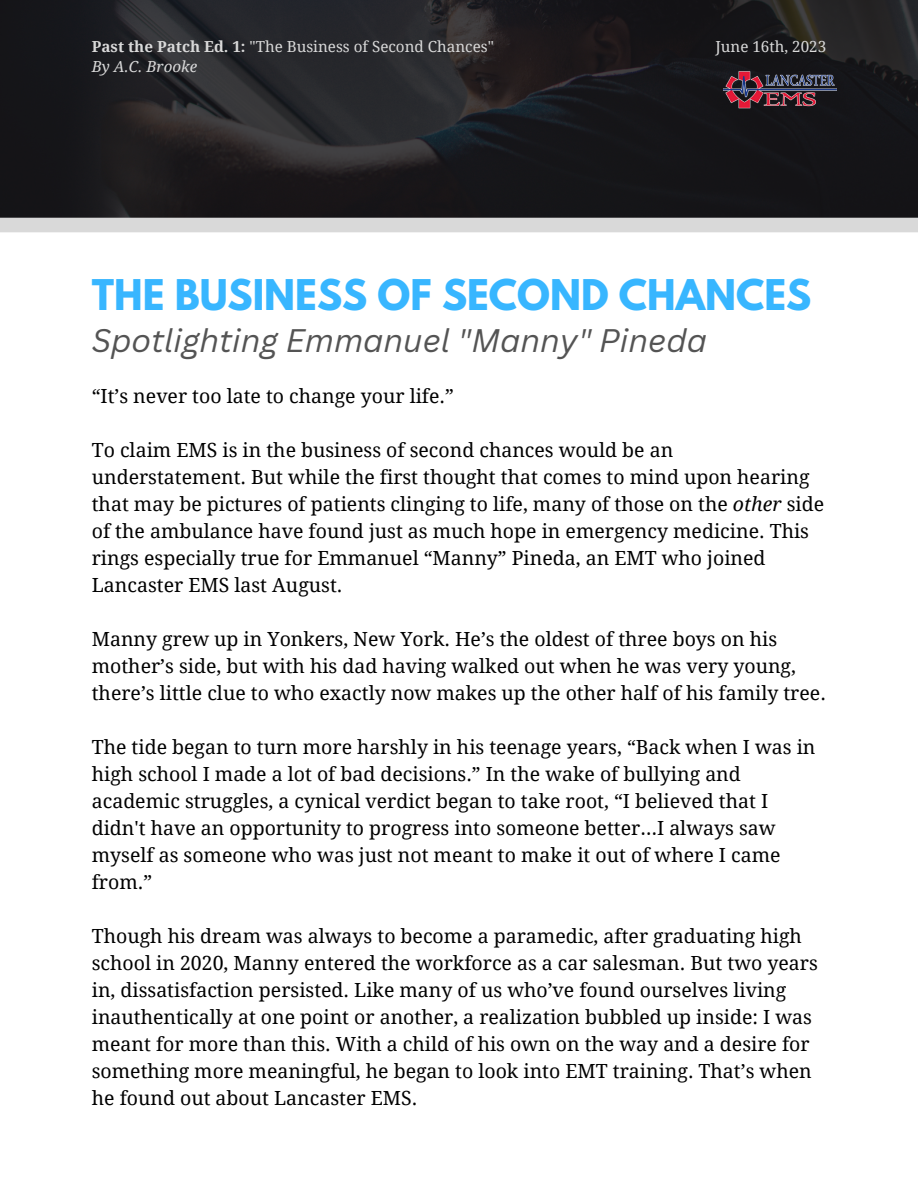
<style>
.page{position:relative;width:918px;height:1188px;background:#fff}
.page>*{position:absolute;margin:0;border:0;box-sizing:border-box;transform-origin:0 0}
.t1{font:700 37.5px "League Spartan";color:#38b6ff}
.t2{font:italic 31.8px "Canva Sans";color:#545454}
.t3{font:19.5px/27px "Droid Serif";color:#000}
.t4{font:15.15px "Droid Serif";color:#d9d9d9}
.t5{font:italic 15.15px "Droid Serif";color:#d9d9d9}
.s1{font-weight:700}
.s2{font-style:italic}
</style>
<div class="page">
<img style="left:0;top:0;width:918px;height:218px">
<div style="left:0;top:218px;width:918px;height:14px;background:#d9d9d9"></div>
<img style="left:724px;top:69px;width:112px;height:41px">
<p class="t4" style="left:92px;top:38px;width:404px"><span class="s1">Past the Patch Ed. 1:</span> "The Business of Second Chances"</p>
<p class="t4" style="left:715px;top:38px;width:112px">June 16th, 2023</p>
<p class="t5" style="left:92px;top:58px;width:107px">By A.C. Brooke</p>
<p class="t1" style="left:92px;top:276px;width:721px">THE BUSINESS OF SECOND CHANCES</p>
<p class="t2" style="left:92px;top:318px;width:617px">Spotlighting Emmanuel "Manny" Pineda</p>
<p class="t3" style="left:92px;top:383px;width:364px">“It’s never too late to change your life.”</p>
<p class="t3" style="left:92px;top:437px;width:734px">To claim EMS is in the business of second chances would be an understatement. But while the first thought that comes to mind upon hearing that may be pictures of patients clinging to life, many of those on the <span class="s2">other</span> side of the ambulance have found just as much hope in emergency medicine. This rings especially true for Emmanuel “Manny” Pineda, an EMT who joined Lancaster EMS last August.</p>
<p class="t3" style="left:92px;top:626px;width:736px">Manny grew up in Yonkers, New York. He’s the oldest of three boys on his mother’s side, but with his dad having walked out when he was very young, there’s little clue to who exactly now makes up the other half of his family tree.</p>
<p class="t3" style="left:92px;top:734px;width:725px">The tide began to turn more harshly in his teenage years, “Back when I was in high school I made a lot of bad decisions.” In the wake of bullying and academic struggles, a cynical verdict began to take root, “I believed that I didn't have an opportunity to progress into someone better…I always saw myself as someone who was just not meant to make it out of where I came from.”</p>
<p class="t3" style="left:92px;top:923px;width:728px">Though his dream was always to become a paramedic, after graduating high school in 2020, Manny entered the workforce as a car salesman. But two years in, dissatisfaction persisted. Like many of us who’ve found ourselves living inauthentically at one point or another, a realization bubbled up inside: I was meant for more than this. With a child of his own on the way and a desire for something more meaningful, he began to look into EMT training. That’s when he found out about Lancaster EMS.</p>
</div>
